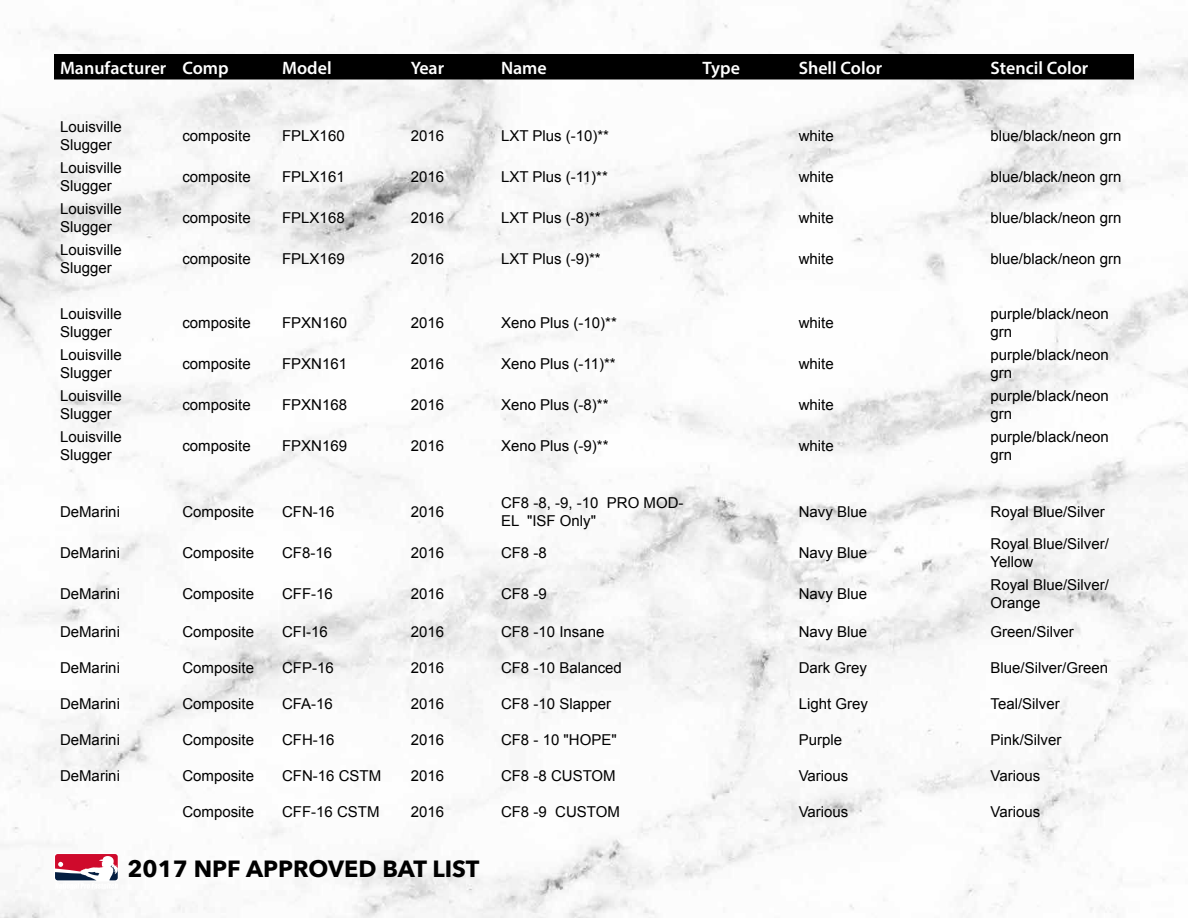
<style>
.page{position:relative;width:1188px;height:918px;background:#fff}
.page>*{position:absolute;margin:0;border:0;box-sizing:border-box;transform-origin:0 0}
.t1{font:700 23.4px "Avenir Next";color:#000}
.t2{font:600 18px "Myriad Pro";color:#fff}
.t3{font:15px/18px "Arial";color:#000}
</style>
<div class="page">
<img style="left:0;top:0;width:1188px;height:918px">
<div style="left:54px;top:54px;width:1080px;height:26px;background:#000"></div>
<div style="left:54px;top:853px;width:65px;height:28px;background:#fff;border-radius:3px"></div>
<svg style="left:55px;top:854px;width:63px;height:35px"></svg>
<p class="t2" style="left:60px;top:56px;width:170px">Manufacturer Comp</p>
<p class="t2" style="left:282px;top:56px;width:51px">Model</p>
<p class="t2" style="left:411px;top:56px;width:35px">Year</p>
<p class="t2" style="left:501px;top:56px;width:47px">Name</p>
<p class="t2" style="left:703px;top:56px;width:39px">Type</p>
<p class="t2" style="left:799px;top:56px;width:85px">Shell Color</p>
<p class="t2" style="left:991px;top:56px;width:99px">Stencil Color</p>
<p class="t3" style="left:60px;top:118px;width:63px">Louisville<br>Slugger</p>
<p class="t3" style="left:182px;top:127px;width:70px">composite</p>
<p class="t3" style="left:282px;top:127px;width:64px">FPLX160</p>
<p class="t3" style="left:411px;top:127px;width:35px">2016</p>
<p class="t3" style="left:501px;top:127px;width:110px">LXT Plus (-10)**</p>
<p class="t3" style="left:799px;top:127px;width:37px">white</p>
<p class="t3" style="left:991px;top:127px;width:132px">blue/black/neon grn</p>
<p class="t3" style="left:60px;top:159px;width:63px">Louisville<br>Slugger</p>
<p class="t3" style="left:182px;top:168px;width:70px">composite</p>
<p class="t3" style="left:282px;top:168px;width:64px">FPLX161</p>
<p class="t3" style="left:411px;top:168px;width:35px">2016</p>
<p class="t3" style="left:501px;top:168px;width:108px">LXT Plus (-11)**</p>
<p class="t3" style="left:799px;top:168px;width:37px">white</p>
<p class="t3" style="left:991px;top:168px;width:132px">blue/black/neon grn</p>
<p class="t3" style="left:60px;top:200px;width:63px">Louisville<br>Slugger</p>
<p class="t3" style="left:182px;top:209px;width:70px">composite</p>
<p class="t3" style="left:282px;top:209px;width:64px">FPLX168</p>
<p class="t3" style="left:411px;top:209px;width:35px">2016</p>
<p class="t3" style="left:501px;top:209px;width:101px">LXT Plus (-8)**</p>
<p class="t3" style="left:799px;top:209px;width:37px">white</p>
<p class="t3" style="left:991px;top:209px;width:132px">blue/black/neon grn</p>
<p class="t3" style="left:60px;top:241px;width:63px">Louisville<br>Slugger</p>
<p class="t3" style="left:182px;top:250px;width:70px">composite</p>
<p class="t3" style="left:282px;top:250px;width:64px">FPLX169</p>
<p class="t3" style="left:411px;top:250px;width:35px">2016</p>
<p class="t3" style="left:501px;top:250px;width:101px">LXT Plus (-9)**</p>
<p class="t3" style="left:799px;top:250px;width:37px">white</p>
<p class="t3" style="left:991px;top:250px;width:132px">blue/black/neon grn</p>
<p class="t3" style="left:60px;top:305px;width:63px">Louisville<br>Slugger</p>
<p class="t3" style="left:182px;top:314px;width:70px">composite</p>
<p class="t3" style="left:282px;top:314px;width:67px">FPXN160</p>
<p class="t3" style="left:411px;top:314px;width:35px">2016</p>
<p class="t3" style="left:501px;top:314px;width:117px">Xeno Plus (-10)**</p>
<p class="t3" style="left:799px;top:314px;width:37px">white</p>
<p class="t3" style="left:991px;top:305px;width:120px">purple/black/neon grn</p>
<p class="t3" style="left:60px;top:346px;width:63px">Louisville<br>Slugger</p>
<p class="t3" style="left:182px;top:355px;width:70px">composite</p>
<p class="t3" style="left:282px;top:355px;width:67px">FPXN161</p>
<p class="t3" style="left:411px;top:355px;width:35px">2016</p>
<p class="t3" style="left:501px;top:355px;width:116px">Xeno Plus (-11)**</p>
<p class="t3" style="left:799px;top:355px;width:37px">white</p>
<p class="t3" style="left:991px;top:346px;width:120px">purple/black/neon grn</p>
<p class="t3" style="left:60px;top:387px;width:63px">Louisville<br>Slugger</p>
<p class="t3" style="left:182px;top:396px;width:70px">composite</p>
<p class="t3" style="left:282px;top:396px;width:67px">FPXN168</p>
<p class="t3" style="left:411px;top:396px;width:35px">2016</p>
<p class="t3" style="left:501px;top:396px;width:109px">Xeno Plus (-8)**</p>
<p class="t3" style="left:799px;top:396px;width:37px">white</p>
<p class="t3" style="left:991px;top:387px;width:120px">purple/black/neon grn</p>
<p class="t3" style="left:60px;top:428px;width:63px">Louisville<br>Slugger</p>
<p class="t3" style="left:182px;top:437px;width:70px">composite</p>
<p class="t3" style="left:282px;top:437px;width:67px">FPXN169</p>
<p class="t3" style="left:411px;top:437px;width:35px">2016</p>
<p class="t3" style="left:501px;top:437px;width:109px">Xeno Plus (-9)**</p>
<p class="t3" style="left:799px;top:437px;width:37px">white</p>
<p class="t3" style="left:991px;top:428px;width:120px">purple/black/neon grn</p>
<p class="t3" style="left:60px;top:503px;width:61px">DeMarini</p>
<p class="t3" style="left:182px;top:503px;width:73px">Composite</p>
<p class="t3" style="left:282px;top:503px;width:54px">CFN-16</p>
<p class="t3" style="left:411px;top:503px;width:35px">2016</p>
<p class="t3" style="left:501px;top:494px;width:184px">CF8 -8, -9, -10 PRO MOD-<br>EL "ISF Only"</p>
<p class="t3" style="left:799px;top:503px;width:70px">Navy Blue</p>
<p class="t3" style="left:991px;top:503px;width:116px">Royal Blue/Silver</p>
<p class="t3" style="left:60px;top:544px;width:61px">DeMarini</p>
<p class="t3" style="left:182px;top:544px;width:73px">Composite</p>
<p class="t3" style="left:282px;top:544px;width:52px">CF8-16</p>
<p class="t3" style="left:411px;top:544px;width:35px">2016</p>
<p class="t3" style="left:501px;top:544px;width:47px">CF8 -8</p>
<p class="t3" style="left:799px;top:544px;width:70px">Navy Blue</p>
<p class="t3" style="left:991px;top:535px;width:120px">Royal Blue/Silver/<br>Yellow</p>
<p class="t3" style="left:60px;top:585px;width:61px">DeMarini</p>
<p class="t3" style="left:182px;top:585px;width:73px">Composite</p>
<p class="t3" style="left:282px;top:585px;width:52px">CFF-16</p>
<p class="t3" style="left:411px;top:585px;width:35px">2016</p>
<p class="t3" style="left:501px;top:585px;width:47px">CF8 -9</p>
<p class="t3" style="left:799px;top:585px;width:70px">Navy Blue</p>
<p class="t3" style="left:991px;top:576px;width:120px">Royal Blue/Silver/<br>Orange</p>
<p class="t3" style="left:60px;top:623px;width:61px">DeMarini</p>
<p class="t3" style="left:182px;top:623px;width:73px">Composite</p>
<p class="t3" style="left:282px;top:623px;width:47px">CFI-16</p>
<p class="t3" style="left:411px;top:623px;width:35px">2016</p>
<p class="t3" style="left:501px;top:623px;width:105px">CF8 -10 Insane</p>
<p class="t3" style="left:799px;top:623px;width:70px">Navy Blue</p>
<p class="t3" style="left:991px;top:623px;width:85px">Green/Silver</p>
<p class="t3" style="left:60px;top:659px;width:61px">DeMarini</p>
<p class="t3" style="left:182px;top:659px;width:73px">Composite</p>
<p class="t3" style="left:282px;top:659px;width:53px">CFP-16</p>
<p class="t3" style="left:411px;top:659px;width:35px">2016</p>
<p class="t3" style="left:501px;top:659px;width:122px">CF8 -10 Balanced</p>
<p class="t3" style="left:799px;top:659px;width:70px">Dark Grey</p>
<p class="t3" style="left:991px;top:659px;width:119px">Blue/Silver/Green</p>
<p class="t3" style="left:60px;top:695px;width:61px">DeMarini</p>
<p class="t3" style="left:182px;top:695px;width:73px">Composite</p>
<p class="t3" style="left:282px;top:695px;width:52px">CFA-16</p>
<p class="t3" style="left:411px;top:695px;width:35px">2016</p>
<p class="t3" style="left:501px;top:695px;width:112px">CF8 -10 Slapper</p>
<p class="t3" style="left:799px;top:695px;width:71px">Light Grey</p>
<p class="t3" style="left:991px;top:695px;width:71px">Teal/Silver</p>
<p class="t3" style="left:60px;top:731px;width:61px">DeMarini</p>
<p class="t3" style="left:182px;top:731px;width:73px">Composite</p>
<p class="t3" style="left:282px;top:731px;width:54px">CFH-16</p>
<p class="t3" style="left:411px;top:731px;width:35px">2016</p>
<p class="t3" style="left:501px;top:731px;width:117px">CF8 - 10 "HOPE"</p>
<p class="t3" style="left:799px;top:731px;width:45px">Purple</p>
<p class="t3" style="left:991px;top:731px;width:72px">Pink/Silver</p>
<p class="t3" style="left:60px;top:767px;width:61px">DeMarini</p>
<p class="t3" style="left:182px;top:767px;width:73px">Composite</p>
<p class="t3" style="left:282px;top:767px;width:101px">CFN-16 CSTM</p>
<p class="t3" style="left:411px;top:767px;width:35px">2016</p>
<p class="t3" style="left:501px;top:767px;width:116px">CF8 -8 CUSTOM</p>
<p class="t3" style="left:799px;top:767px;width:51px">Various</p>
<p class="t3" style="left:991px;top:767px;width:51px">Various</p>
<p class="t3" style="left:182px;top:803px;width:73px">Composite</p>
<p class="t3" style="left:282px;top:803px;width:99px">CFF-16 CSTM</p>
<p class="t3" style="left:411px;top:803px;width:35px">2016</p>
<p class="t3" style="left:501px;top:803px;width:120px">CF8 -9 CUSTOM</p>
<p class="t3" style="left:799px;top:803px;width:51px">Various</p>
<p class="t3" style="left:991px;top:803px;width:51px">Various</p>
<h1 class="t1" style="left:127px;top:848px;width:353px">2017 NPF APPROVED BAT LIST</h1>
</div>
